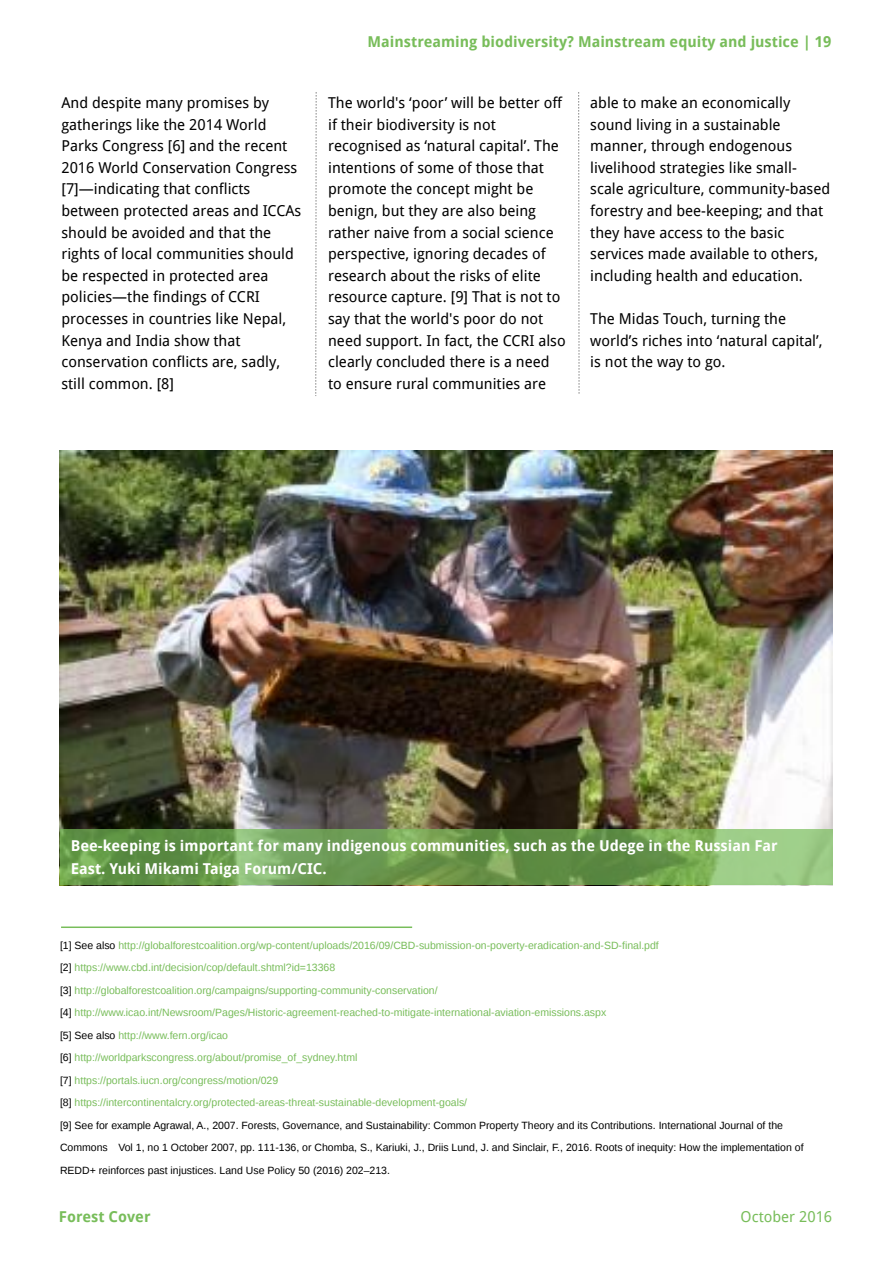
<style>
.page{position:relative;width:893px;height:1263px;background:#fff}
.page>*{position:absolute;margin:0;border:0;box-sizing:border-box;transform-origin:0 0}
.t1{font:15px/21.6px "Droid Sans";color:#000}
.t2{font:700 15px/22.5px "Droid Sans";color:#fff}
.t3{font:700 15px "Droid Sans";color:#78bd5a}
.t4{font:15px "Droid Sans";color:#78bd5a}
.t5{font:10.5px/22.5px "Liberation Sans";color:#78bd5a}
.s1{color:#000}
</style>
<div class="page">
<svg style="left:315px;top:93px;width:2px;height:303px"></svg>
<svg style="left:578px;top:93px;width:1px;height:301px"></svg>
<hr style="left:61px;top:926px;width:351px;height:2px;background:#78bd5a">
<img style="left:60px;top:451px;width:772px;height:378px">
<div style="left:60px;top:829px;width:773px;height:56px;background:#78bd5a;opacity:.7"></div>
<p class="t3" style="left:368px;top:33px;width:465px">Mainstreaming biodiversity? Mainstream equity and justice | 19</p>
<p class="t1" style="left:61px;top:92px;width:241px">And despite many promises by gatherings like the 2014 World<br>Parks Congress [6] and the recent<br>2016 World Conservation Congress [7]—indicating that conflicts between protected areas and ICCAs should be avoided and that the rights of local communities should be respected in protected area policies—the findings of CCRI processes in countries like Nepal,<br>Kenya and India show that conservation conflicts are, sadly, still common. [8]</p>
<p class="t1" style="left:328px;top:92px;width:239px">The world's ‘poor’ will be better off if their biodiversity is not recognised as ‘natural capital’. The intentions of some of those that promote the concept might be benign, but they are also being rather naive from a social science perspective, ignoring decades of research about the risks of elite resource capture. [9] That is not to say that the world's poor do not need support. In fact, the CCRI also clearly concluded there is a need to ensure rural communities are</p>
<p class="t1" style="left:590px;top:92px;width:241px">able to make an economically sound living in a sustainable manner, through endogenous livelihood strategies like small&shy;scale agriculture, community-based forestry and bee-keeping; and that they have access to the basic services made available to others, including health and education.</p>
<p class="t1" style="left:590px;top:308px;width:234px">The Midas Touch, turning the world’s riches into ‘natural capital’, is not the way to go.</p>
<p class="t2" style="left:71px;top:834px;width:708px">Bee-keeping is important for many indigenous communities, such as the Udege in the Russian Far<br>East. Yuki Mikami Taiga Forum/CIC.</p>
<p class="t5" style="left:60px;top:934px;width:745px"><span class="s1">[1] See also</span> http://globalforestcoalition.org/wp-content/uploads/2016/09/CBD-submission-on-poverty-eradication-and-SD-final.pdf<br><span class="s1">[2]</span> https://www.cbd.int/decision/cop/default.shtml?id=13368<br><span class="s1">[3]</span> http://globalforestcoalition.org/campaigns/supporting-community-conservation/<br><span class="s1">[4]</span> http://www.icao.int/Newsroom/Pages/Historic-agreement-reached-to-mitigate-international-aviation-emissions.aspx<br><span class="s1">[5] See also</span> http://www.fern.org/icao<br><span class="s1">[6]</span> http://worldparkscongress.org/about/promise_of_sydney.html<br><span class="s1">[7]</span> https://portals.iucn.org/congress/motion/029<br><span class="s1">[8]</span> https://intercontinentalcry.org/protected-areas-threat-sustainable-development-goals/<br><span class="s1">[9] See for example Agrawal, A., 2007. Forests, Governance, and Sustainability: Common Property Theory and its Contributions. International Journal of the Commons Vol 1, no 1 October 2007, pp. 111-136, or Chomba, S., Kariuki, J., Driis Lund, J. and Sinclair, F., 2016. Roots of inequity: How the implementation of REDD+ reinforces past injustices. Land Use Policy 50 (2016) 202–213.</span></p>
<p class="t3" style="left:59px;top:1208px;width:93px">Forest Cover</p>
<p class="t4" style="left:741px;top:1208px;width:93px">October 2016</p>
</div>
